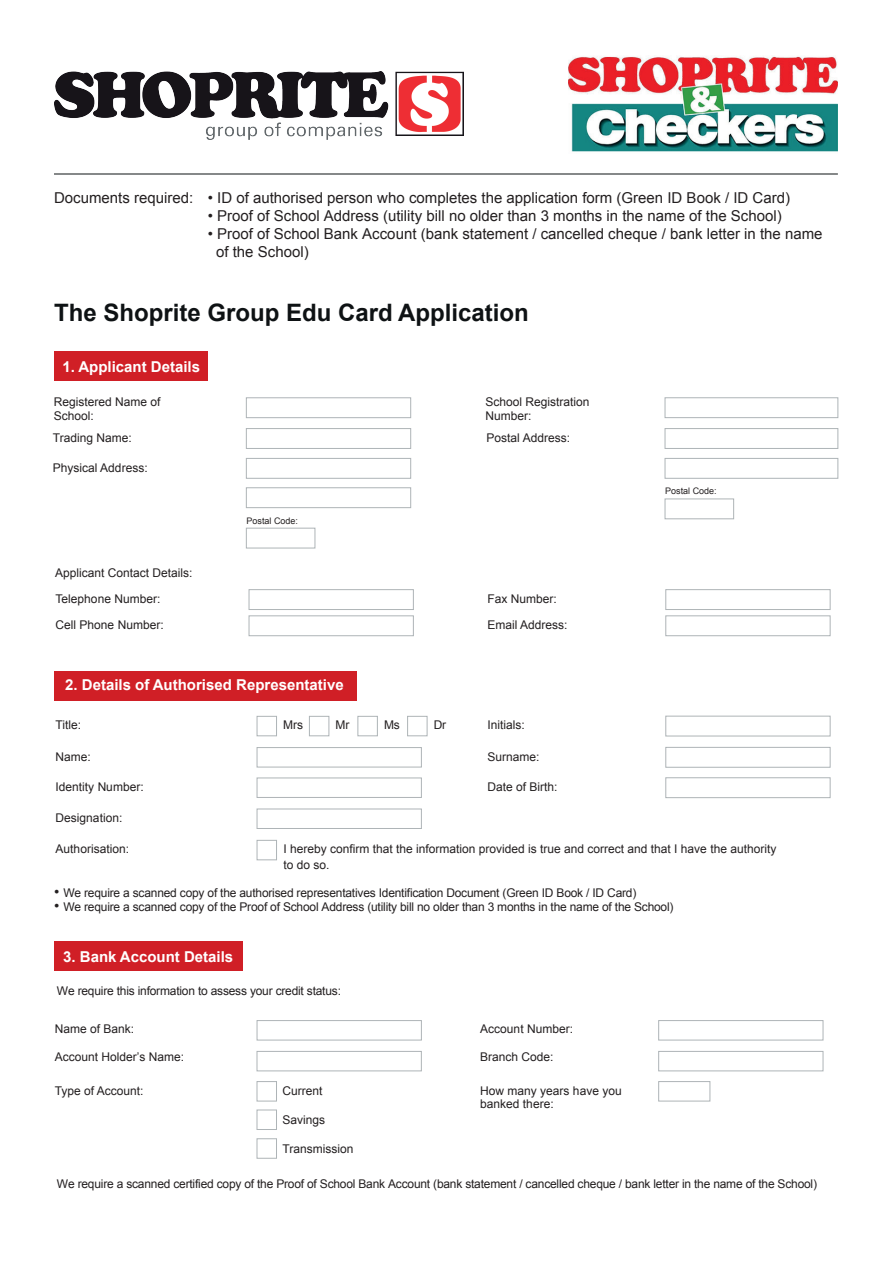
<style>
.page{position:relative;width:893px;height:1263px;background:#fff}
.page>*{position:absolute;margin:0;border:0;box-sizing:border-box;transform-origin:0 0}
.t1{font:700 24px "Arial";color:#0e1214}
.t2{font:15px/18px "Arial";color:#231f20}
.t3{font:700 15px "Arial";color:#fff}
.t4{font:12px/14.4px "Arial";color:#231f20}
.t5{font:9px "Arial";color:#231f20}
.s1{font-size:15px}
</style>
<div class="page">
<div style="left:54px;top:351px;width:154px;height:30px;background:#d01f26"></div>
<div style="left:54px;top:671px;width:302px;height:30px;background:#d01f26"></div>
<div style="left:54px;top:941px;width:189px;height:30px;background:#d01f26"></div>
<div style="left:246px;top:397px;width:165px;height:21px;border:1px solid #aeb4b7"></div>
<div style="left:246px;top:428px;width:165px;height:21px;border:1px solid #aeb4b7"></div>
<div style="left:246px;top:458px;width:165px;height:21px;border:1px solid #aeb4b7"></div>
<div style="left:246px;top:487px;width:165px;height:21px;border:1px solid #aeb4b7"></div>
<div style="left:246px;top:528px;width:69px;height:20px;border:1px solid #aeb4b7"></div>
<div style="left:665px;top:397px;width:173px;height:21px;border:1px solid #aeb4b7"></div>
<div style="left:665px;top:428px;width:173px;height:21px;border:1px solid #aeb4b7"></div>
<div style="left:665px;top:458px;width:173px;height:21px;border:1px solid #aeb4b7"></div>
<div style="left:665px;top:499px;width:69px;height:20px;border:1px solid #aeb4b7"></div>
<div style="left:249px;top:589px;width:165px;height:21px;border:1px solid #aeb4b7"></div>
<div style="left:665px;top:589px;width:165px;height:21px;border:1px solid #aeb4b7"></div>
<div style="left:249px;top:615px;width:165px;height:21px;border:1px solid #aeb4b7"></div>
<div style="left:257px;top:747px;width:165px;height:20px;border:1px solid #aeb4b7"></div>
<div style="left:257px;top:1020px;width:165px;height:20px;border:1px solid #aeb4b7"></div>
<div style="left:658px;top:1020px;width:165px;height:20px;border:1px solid #aeb4b7"></div>
<div style="left:665px;top:716px;width:165px;height:20px;border:1px solid #aeb4b7"></div>
<div style="left:257px;top:778px;width:165px;height:20px;border:1px solid #aeb4b7"></div>
<div style="left:257px;top:1051px;width:165px;height:20px;border:1px solid #aeb4b7"></div>
<div style="left:658px;top:1051px;width:165px;height:20px;border:1px solid #aeb4b7"></div>
<div style="left:257px;top:1081px;width:20px;height:20px;border:1px solid #aeb4b7"></div>
<div style="left:658px;top:1081px;width:52px;height:20px;border:1px solid #aeb4b7"></div>
<div style="left:257px;top:1110px;width:20px;height:20px;border:1px solid #aeb4b7"></div>
<div style="left:257px;top:1138px;width:20px;height:21px;border:1px solid #aeb4b7"></div>
<div style="left:665px;top:747px;width:165px;height:21px;border:1px solid #aeb4b7"></div>
<div style="left:257px;top:809px;width:165px;height:20px;border:1px solid #aeb4b7"></div>
<div style="left:665px;top:777px;width:165px;height:21px;border:1px solid #aeb4b7"></div>
<div style="left:257px;top:840px;width:20px;height:20px;border:1px solid #aeb4b7"></div>
<div style="left:665px;top:615px;width:165px;height:21px;border:1px solid #aeb4b7"></div>
<div style="left:257px;top:716px;width:20px;height:20px;border:1px solid #aeb4b7"></div>
<div style="left:309px;top:716px;width:20px;height:20px;border:1px solid #aeb4b7"></div>
<div style="left:357px;top:716px;width:21px;height:20px;border:1px solid #aeb4b7"></div>
<div style="left:407px;top:716px;width:20px;height:20px;border:1px solid #aeb4b7"></div>
<hr style="left:54px;top:173px;width:784px;height:2px;background:#5d6162">
<img style="left:54px;top:71px;width:409px;height:69px">
<img style="left:568px;top:56px;width:270px;height:96px">
<p class="t2" style="left:54px;top:189px;width:141px">Documents required:</p>
<p class="t2" style="left:208px;top:189px;width:584px">• ID of authorised person who completes the application form (Green ID Book / ID Card)</p>
<p class="t2" style="left:208px;top:207px;width:575px">• Proof of School Address (utility bill no older than 3 months in the name of the School)</p>
<p class="t2" style="left:216px;top:225px;width:608px;text-indent:-8px">• Proof of School Bank Account (bank statement / cancelled cheque / bank letter in the name of the School)</p>
<h1 class="t1" style="left:54px;top:297px;width:476px">The Shoprite Group Edu Card Application</h1>
<p class="t3" style="left:63px;top:356px;width:139px">1. Applicant Details</p>
<p class="t4" style="left:54px;top:394px;width:108px">Registered Name of<br>School:</p>
<p class="t4" style="left:53px;top:430px;width:80px">Trading Name:</p>
<p class="t4" style="left:53px;top:460px;width:96px">Physical Address:</p>
<p class="t4" style="left:55px;top:565px;width:139px">Applicant Contact Details:</p>
<p class="t4" style="left:56px;top:592px;width:106px">Telephone Number:</p>
<p class="t4" style="left:56px;top:618px;width:110px">Cell Phone Number:</p>
<p class="t5" style="left:247px;top:515px;width:53px">Postal Code:</p>
<p class="t3" style="left:65px;top:675px;width:280px">2. Details of Authorised Representative</p>
<p class="t4" style="left:56px;top:718px;width:27px">Title:</p>
<p class="t4" style="left:56px;top:749px;width:37px">Name:</p>
<p class="t4" style="left:56px;top:780px;width:90px">Identity Number:</p>
<p class="t4" style="left:56px;top:811px;width:68px">Designation:</p>
<p class="t4" style="left:283px;top:718px;width:21px">Mrs</p>
<p class="t4" style="left:335px;top:718px;width:15px">Mr</p>
<p class="t4" style="left:384px;top:718px;width:17px">Ms</p>
<p class="t4" style="left:434px;top:718px;width:14px">Dr</p>
<p class="t4" style="left:485px;top:394px;width:106px">School Registration<br>Number:</p>
<p class="t4" style="left:487px;top:430px;width:85px">Postal Address:</p>
<p class="t4" style="left:487px;top:592px;width:71px">Fax Number:</p>
<p class="t4" style="left:487px;top:618px;width:82px">Email Address:</p>
<p class="t4" style="left:487px;top:718px;width:39px">Initials:</p>
<p class="t4" style="left:487px;top:749px;width:54px">Surname:</p>
<p class="t4" style="left:487px;top:780px;width:72px">Date of Birth:</p>
<p class="t5" style="left:665px;top:485px;width:53px">Postal Code:</p>
<p class="t4" style="left:283px;top:841px;width:494px;line-height:15.9px">I hereby confirm that the information provided is true and correct and that I have the authority to do so.</p>
<p class="t4" style="left:54px;top:886px;width:584px"><span class="s1">•</span> We require a scanned copy of the authorised representatives Identification Document (Green ID Book / ID Card)</p>
<p class="t4" style="left:54px;top:900px;width:621px"><span class="s1">•</span> We require a scanned copy of the Proof of School Address (utility bill no older than 3 months in the name of the School)</p>
<p class="t4" style="left:56px;top:842px;width:75px">Authorisation:</p>
<p class="t3" style="left:63px;top:947px;width:172px">3. Bank Account Details</p>
<p class="t4" style="left:57px;top:984px;width:286px">We require this information to assess your credit status:</p>
<p class="t4" style="left:55px;top:1022px;width:81px">Name of Bank:</p>
<p class="t4" style="left:480px;top:1022px;width:94px">Account Number:</p>
<p class="t4" style="left:55px;top:1050px;width:131px">Account Holder’s Name:</p>
<p class="t4" style="left:480px;top:1050px;width:75px">Branch Code:</p>
<p class="t4" style="left:55px;top:1083px;width:90px">Type of Account:</p>
<p class="t4" style="left:480px;top:1084px;width:143px;line-height:13.4px">How many years have you banked there:</p>
<p class="t4" style="left:282px;top:1083px;width:42px">Current</p>
<p class="t4" style="left:282px;top:1113px;width:44px">Savings</p>
<p class="t4" style="left:282px;top:1142px;width:72px">Transmission</p>
<p class="t4" style="left:57px;top:1177px;width:761px">We require a scanned certified copy of the Proof of School Bank Account (bank statement / cancelled cheque / bank letter in the name of the School)</p>
</div>
